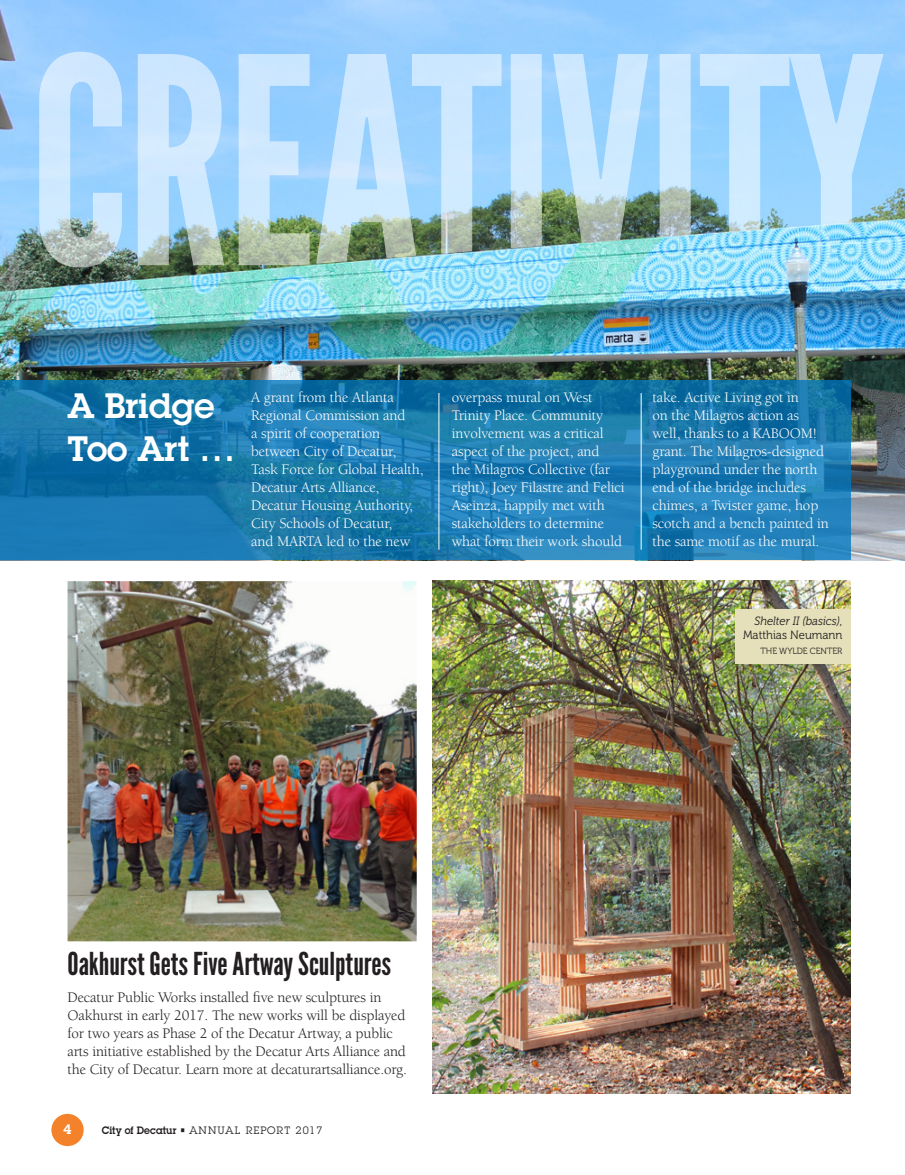
<style>
.page{position:relative;width:905px;height:1175px;background:#fff}
.page>*{position:absolute;margin:0;border:0;box-sizing:border-box;transform-origin:0 0}
.t1{font:600 34.5px/42.8px "Lubalin Graph";color:#fff}
.t2{font:31.5px "League Gothic";color:#231f20}
.t3{font:15px/18px "Berkeley";letter-spacing:-.01em;color:#fff}
.t4{font:15px/18px "Berkeley";letter-spacing:-.01em;color:#231f20}
.t5{font:600 13.5px "Lubalin Graph";color:#fff}
.t6{font:italic 12px/14.2px "Museo 300";color:#231f20;text-align:right;scale:.95 1}
.t7{font:10.5px "Lubalin Graph";letter-spacing:.1em;color:#231f20}
.t8{font:9px "Museo 300";color:#231f20;scale:.95 1}
.s1{font-style:normal}
.s2{font-weight:600}
</style>
<div class="page">
<img style="left:0;top:0;width:904px;height:560px">
<svg style="left:39px;top:52px;width:844px;height:215px;background:#abd3ea"></svg>
<img style="left:432px;top:580px;width:418px;height:514px">
<div style="left:735px;top:609px;width:115px;height:54px;background:#e5e0ba"></div>
<svg style="left:0;top:380px;width:850px;height:180px;background:#1a79ae"></svg>
<img style="left:68px;top:581px;width:349px;height:360px">
<hr style="left:640px;top:393px;width:1px;height:156px;background:#fff">
<hr style="left:438px;top:393px;width:1px;height:156px;background:#fff">
<div style="left:51px;top:1113px;width:33px;height:33px;background:#f4822b;border-radius:50%"></div>
<div style="left:50px;top:1112px;width:35px;height:35px;border:2px solid #fff;border-radius:50%"></div>
<h1 class="t1" style="left:68px;top:384px;width:169px">A Bridge<br>Too Art .. .</h1>
<p class="t3" style="left:251px;top:389px;width:174px">A grant from the Atlanta<br>Regional Commission and<br>a spirit of cooperation between City of Decatur,<br>Task Force for Global Health,<br>Decatur Arts Alliance,<br>Decatur Housing Authority,<br>City Schools of Decatur,<br>and MARTA led to the new</p>
<p class="t3" style="left:452px;top:389px;width:174px">overpass mural on West<br>Trinity Place. Community involvement was a critical aspect of the project, and<br>the Milagros Collective (far right), Joey Filastre and Felici<br>Aseinza, happily met with stakeholders to determine what form their work should</p>
<p class="t3" style="left:652px;top:389px;width:178px">take. Active Living got in<br>on the Milagros action as well, thanks to a KABOOM! grant. The Milagros-designed playground under the north end of the bridge includes chimes, a Twister game, hop scotch and a bench painted in the same motif as the mural.</p>
<p class="t6" style="left:743px;top:614px;width:106px">Shelter II (basics)<span class="s1">,<br>Matthias Neumann</span></p>
<p class="t8" style="left:760px;top:645px;width:88px">The wylde center</p>
<h2 class="t2" style="left:68px;top:945px;width:325px">Oakhurst Gets Five Artway Sculptures</h2>
<p class="t4" style="left:68px;top:989px;width:341px">Decatur Public Works installed five new sculptures in Oakhurst in early 2017. The new works will be displayed for two years as Phase 2 of the Decatur Artway, a public arts initiative established by the Decatur Arts Alliance and the City of Decatur. Learn more at decaturartsalliance.org.</p>
<p class="t5" style="left:64px;top:1120px;width:9px">4</p>
<p class="t7" style="left:102px;top:1124px;width:222px"><span class="s2">City of Decatur •</span> ANNUAL REPORT 2017</p>
</div>
